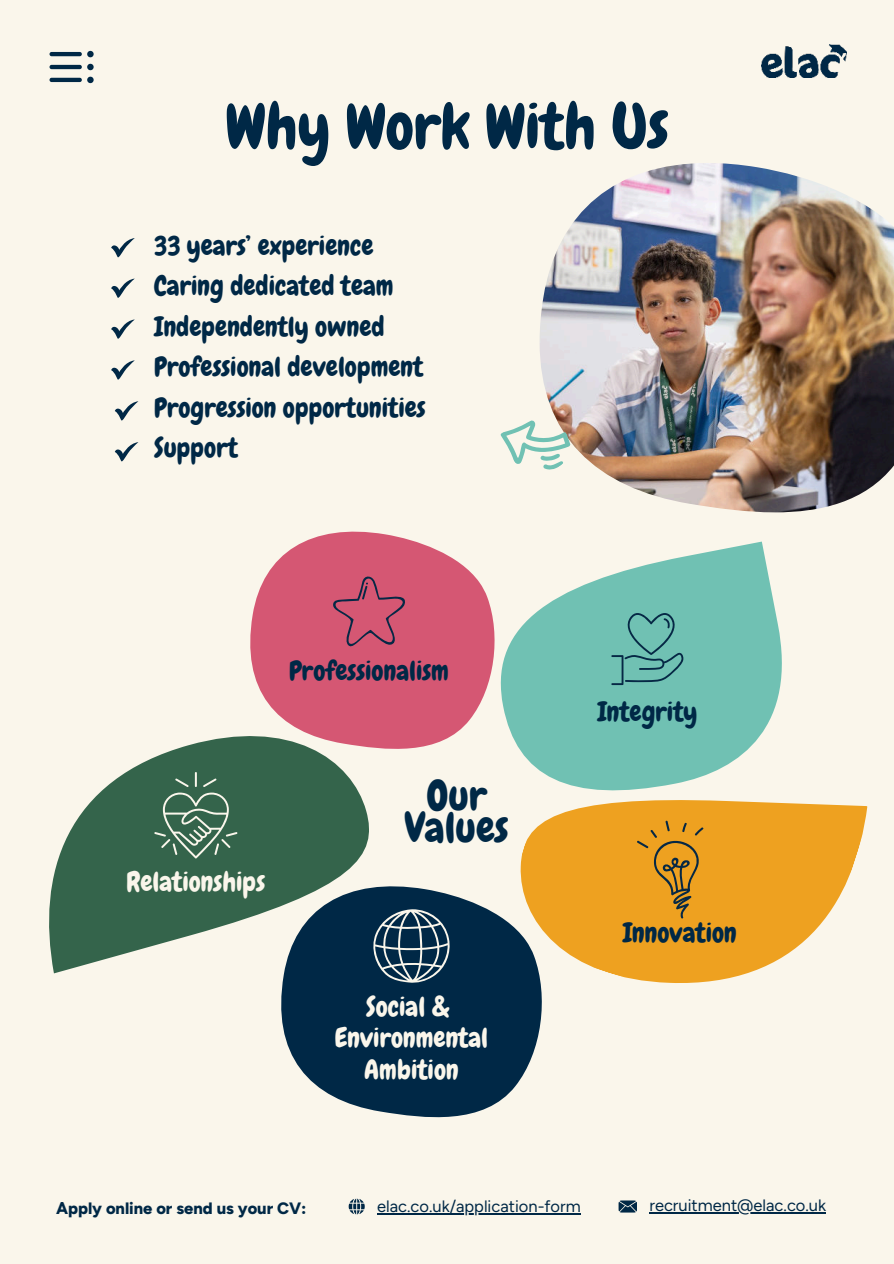
<style>
.page{position:relative;width:894px;height:1264px;background:#fff}
.page>*{position:absolute;margin:0;border:0;box-sizing:border-box;transform-origin:0 0}
.t1{font:63px "Chewy";color:#002846}
.t2{font:42px/32.7px "Chewy";color:#002846;text-align:center}
.t3{font:27px/40.5px "Chewy";color:#002846}
.t4{font:27px/31.5px "Chewy";color:#faf6eb;text-align:center}
.t5{font:16.5px "Figtree";color:#002846}
.t6{font:800 16.5px "Figtree";color:#002846}
</style>
<div class="page">
<div style="left:0;top:0;width:893px;height:1263px;background:#faf6eb"></div>
<svg style="left:281px;top:886px;width:261px;height:231px;fill:#002846"></svg>
<svg style="left:49px;top:736px;width:320px;height:237px;fill:#34644b"></svg>
<svg style="left:154px;top:772px;width:83px;height:86px"></svg>
<svg style="left:500px;top:541px;width:281px;height:249px;fill:#70c1b3"></svg>
<svg style="left:611px;top:613px;width:72px;height:72px"></svg>
<svg style="left:518px;top:800px;width:349px;height:187px;fill:#eea120"></svg>
<svg style="left:636px;top:820px;width:67px;height:98px"></svg>
<svg style="left:373px;top:909px;width:77px;height:73px"></svg>
<svg style="left:249px;top:531px;width:246px;height:218px;fill:#d55773"></svg>
<svg style="left:333px;top:576px;width:72px;height:70px"></svg>
<img style="left:761px;top:45px;width:85px;height:32px">
<svg style="left:49px;top:51px;width:45px;height:32px"></svg>
<img style="left:539px;top:163px;width:354px;height:349px">
<svg style="left:500px;top:420px;width:70px;height:50px"></svg>
<svg style="left:111px;top:238px;width:24px;height:19px"></svg>
<svg style="left:111px;top:278px;width:24px;height:20px"></svg>
<svg style="left:111px;top:319px;width:24px;height:19px"></svg>
<svg style="left:111px;top:360px;width:24px;height:19px"></svg>
<svg style="left:115px;top:401px;width:23px;height:19px"></svg>
<svg style="left:115px;top:442px;width:23px;height:19px"></svg>
<svg style="left:618px;top:1200px;width:18px;height:12px"></svg>
<svg style="left:348px;top:1198px;width:16px;height:16px"></svg>
<hr style="left:649px;top:1212px;width:176px;height:1px;background:#002846">
<hr style="left:377px;top:1213px;width:203px;height:1px;background:#002846">
<h1 class="t1" style="left:225px;top:86px;width:445px">Why Work With Us</h1>
<p class="t3" style="left:154px;top:225px;width:273px">33 years’ experience<br>Caring dedicated team<br>Independently owned<br>Professional development<br>Progression opportunities<br>Support</p>
<p class="t3" style="left:289px;top:651px;width:161px">Professionalism</p>
<p class="t4" style="left:127px;top:865px;width:140px">Relationships</p>
<h2 class="t2" style="left:404px;top:779px;width:105px">Our<br>Values</h2>
<p class="t4" style="left:335px;top:991px;width:155px">Social &amp;<br>Environmental<br>Ambition</p>
<p class="t3" style="left:597px;top:691px;width:102px">Integrity</p>
<p class="t3" style="left:622px;top:912px;width:115px">Innovation</p>
<p class="t6" style="left:56px;top:1197px;width:252px">Apply online or send us your CV:</p>
<p class="t5" style="left:377px;top:1196px;width:205px">elac.co.uk/application-form</p>
<p class="t5" style="left:649px;top:1195px;width:178px">recruitment@elac.co.uk</p>
</div>
